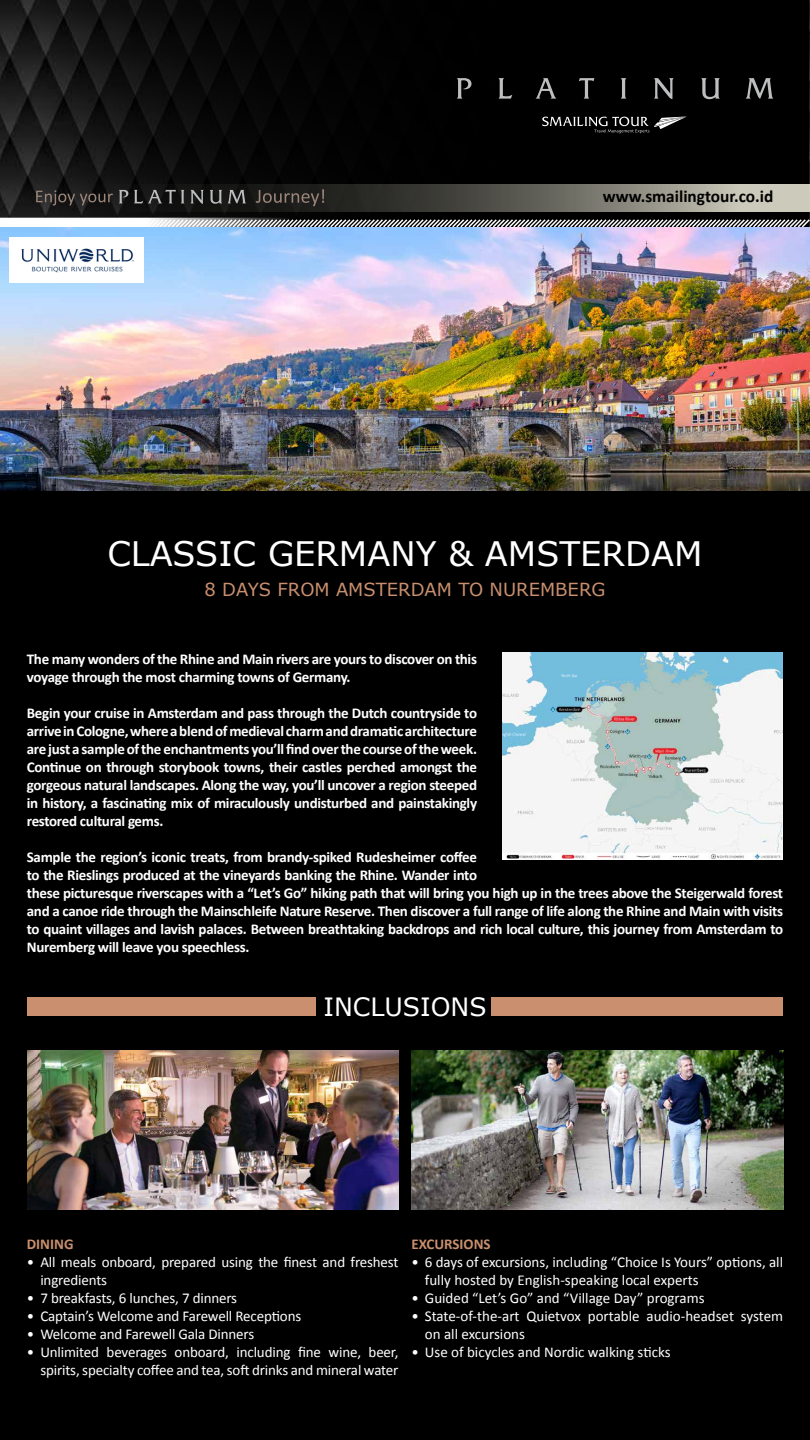
<style>
.page{position:relative;width:810px;height:1440px;background:#fff}
.page>*{position:absolute;margin:0;border:0;box-sizing:border-box;transform-origin:0 0}
.t1{font:33.75px "Verdana";color:#fff}
.t2{font:25.2px "Verdana";color:#fff}
.t3{font:18px "Verdana";color:#c98f6f}
.t4{font:700 17.33px "Calibri";color:#000}
.t5{font:700 15px/18px "Calibri";letter-spacing:-.02em;color:#fff}
.t6{font:15px/18px "Calibri";letter-spacing:-.01em;color:#fff}
.t7{font:700 15px "Calibri";color:#c98f6f}
</style>
<div class="page">
<div style="left:0;top:490px;width:810px;height:950px;background:#000"></div>
<img style="left:0;top:0;width:810px;height:490px">
<svg style="left:37px;top:1px;width:772px;height:217px;background:#050505"></svg>
<svg style="left:0;top:218px;width:810px;height:11px"></svg>
<svg style="left:457px;top:78px;width:14px;height:21px"></svg>
<svg style="left:498px;top:78px;width:14px;height:21px"></svg>
<svg style="left:536px;top:78px;width:21px;height:21px"></svg>
<svg style="left:579px;top:78px;width:15px;height:21px"></svg>
<svg style="left:621px;top:78px;width:5px;height:21px"></svg>
<svg style="left:654px;top:78px;width:20px;height:21px"></svg>
<svg style="left:701px;top:78px;width:19px;height:21px"></svg>
<svg style="left:746px;top:78px;width:27px;height:21px"></svg>
<svg style="left:542px;top:116px;width:145px;height:17px;background:#333"></svg>
<svg style="left:0;top:184px;width:810px;height:27px;background:#5b5a53"></svg>
<svg style="left:119px;top:190px;width:9px;height:13px"></svg>
<svg style="left:134px;top:190px;width:70px;height:14px"></svg>
<svg style="left:210px;top:190px;width:12px;height:14px"></svg>
<svg style="left:228px;top:190px;width:18px;height:14px"></svg>
<svg style="left:36px;top:190px;width:77px;height:16px"></svg>
<svg style="left:256px;top:189px;width:68px;height:17px"></svg>
<img style="left:27px;top:1050px;width:372px;height:159px">
<img style="left:411px;top:1050px;width:372px;height:159px">
<div style="left:27px;top:997px;width:289px;height:19px;background:#c98f6f"></div>
<div style="left:491px;top:997px;width:292px;height:19px;background:#c98f6f"></div>
<img style="left:503px;top:653px;width:280px;height:207px">
<img style="left:10px;top:237px;width:134px;height:45px">
<p class="t4" style="left:603px;top:184px;width:172px">www.smailingtour.co.id</p>
<h1 class="t1" style="left:107px;top:532px;width:597px">CLASSIC GERMANY &amp; AMSTERDAM</h1>
<p class="t3" style="left:205px;top:578px;width:402px">8 DAYS FROM AMSTERDAM TO NUREMBERG</p>
<p class="t5" style="left:27px;top:649px;width:452px">The many wonders of the Rhine and Main rivers are yours to discover on this voyage through the most charming towns of Germany.</p>
<p class="t5" style="left:27px;top:703px;width:452px;text-align:justify">Begin your cruise in Amsterdam and pass through the Dutch countryside to arrive in Cologne, where a blend of medieval charm and dramatic architecture are just a sample of the enchantments you’ll find over the course of the week.<br>Continue on through storybook towns, their castles perched amongst the gorgeous natural landscapes. Along the way, you’ll uncover a region steeped in history, a fascinating mix of miraculously undisturbed and painstakingly restored cultural gems.</p>
<p class="t5" style="left:27px;top:847px;width:758px">Sample the region’s iconic treats, from brandy-spiked Rudesheimer coffee<br>to the Rieslings produced at the vineyards banking the Rhine. Wander into<br>these picturesque riverscapes with a “Let’s Go” hiking path that will bring you high up in the trees above the Steigerwald forest and a canoe ride through the Mainschleife Nature Reserve. Then discover a full range of life along the Rhine and Main with visits to quaint villages and lavish palaces. Between breathtaking backdrops and rich local culture, this journey from Amsterdam to Nuremberg will leave you speechless.</p>
<h2 class="t2" style="left:323px;top:991px;width:165px">INCLUSIONS</h2>
<p class="t7" style="left:27px;top:1233px;width:48px">DINING</p>
<p class="t6" style="left:40px;top:1252px;width:360px;text-indent:-14px">• All meals onboard, prepared using the finest and freshest ingredients</p>
<p class="t6" style="left:27px;top:1288px;width:212px">• 7 breakfasts, 6 lunches, 7 dinners</p>
<p class="t6" style="left:27px;top:1306px;width:276px">• Captain’s Welcome and Farewell Receptions</p>
<p class="t6" style="left:27px;top:1324px;width:229px">• Welcome and Farewell Gala Dinners</p>
<p class="t6" style="left:27px;top:1342px;width:373px;text-align:right">• Unlimited beverages onboard, including fine wine, beer, spirits, specialty coffee and tea, soft drinks and mineral water</p>
<p class="t7" style="left:411px;top:1233px;width:81px">EXCURSIONS</p>
<p class="t6" style="left:425px;top:1252px;width:360px;text-indent:-14px">• 6 days of excursions, including “Choice Is Yours” options, all fully hosted by English-speaking local experts</p>
<p class="t6" style="left:411px;top:1288px;width:295px">• Guided “Let’s Go” and “Village Day” programs</p>
<p class="t6" style="left:425px;top:1306px;width:360px;text-indent:-14px">• State-of-the-art Quietvox portable audio-headset system on all excursions</p>
<p class="t6" style="left:411px;top:1342px;width:261px">• Use of bicycles and Nordic walking sticks</p>
</div>
